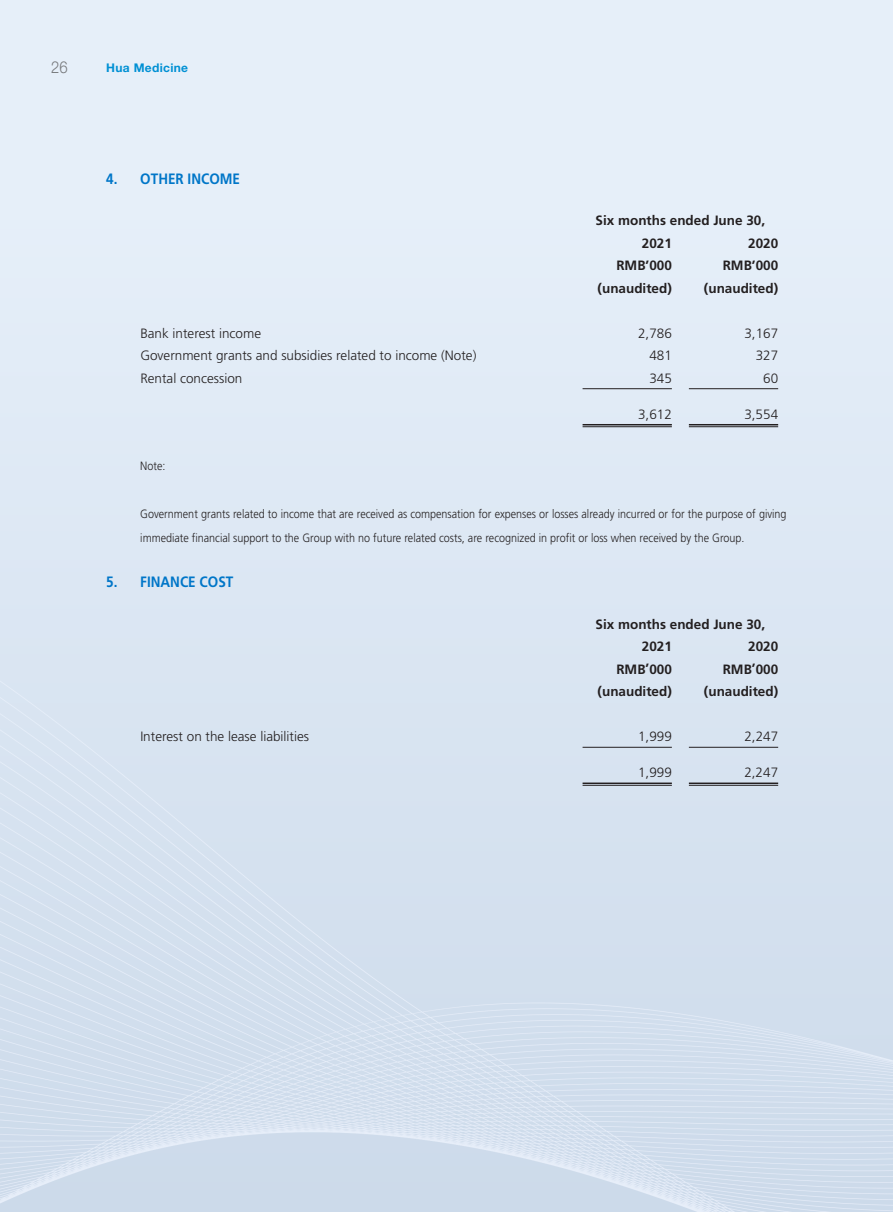
<style>
.page{position:relative;width:893px;height:1212px;background:#fff}
.page>*{position:absolute;margin:0;border:0;box-sizing:border-box;transform-origin:0 0}
.t1{font:300 16.5px "Helvetica Neue LT Std";color:#76787b;scale:.9 1}
.t2{font:700 15px "Frutiger LT Std";color:#0076c8;scale:.9 1}
.t3{font:300 13.5px "Frutiger LT Std";color:#231f20}
.t4{font:700 13.5px/22.5px "Frutiger LT Std";color:#231f20}
.t5{font:300 12px/24px "Frutiger LT Std";color:#231f20;scale:.9 1}
.t6{font:700 12px "Helvetica Neue LT Std";letter-spacing:.025em;color:#0090d4}
</style>
<div class="page">
<img style="left:0;top:0;width:893px;height:1212px">
<hr style="left:583px;top:388px;width:89px;height:1px;background:#231f20">
<hr style="left:689px;top:388px;width:89px;height:1px;background:#231f20">
<hr style="left:583px;top:424px;width:89px;height:1px;background:#231f20">
<hr style="left:583px;top:426px;width:89px;height:1px;background:#231f20">
<hr style="left:689px;top:424px;width:89px;height:1px;background:#231f20">
<hr style="left:689px;top:426px;width:89px;height:1px;background:#231f20">
<hr style="left:583px;top:747px;width:89px;height:1px;background:#231f20">
<hr style="left:689px;top:747px;width:89px;height:1px;background:#231f20">
<hr style="left:583px;top:782px;width:89px;height:2px;background:#231f20">
<hr style="left:583px;top:785px;width:89px;height:1px;background:#231f20">
<hr style="left:689px;top:782px;width:89px;height:2px;background:#231f20">
<hr style="left:689px;top:785px;width:89px;height:1px;background:#231f20">
<h1 class="t1" style="left:51px;top:57px;width:20px">26</h1>
<p class="t6" style="left:106px;top:61px;width:83px">Hua Medicine</p>
<p class="t2" style="left:106px;top:169px;width:150px">4. OTHER INCOME</p>
<p class="t4" style="left:642px;top:209px;width:125px;text-indent:-46px">Six months ended June 30,<br>2021</p>
<p class="t4" style="left:748px;top:232px;width:32px">2020</p>
<p class="t4" style="left:616px;top:254px;width:57px">RMB’000</p>
<p class="t4" style="left:723px;top:254px;width:57px">RMB’000</p>
<p class="t4" style="left:598px;top:277px;width:76px">(unaudited)</p>
<p class="t4" style="left:704px;top:277px;width:76px">(unaudited)</p>
<p class="t3" style="left:140px;top:326px;width:122px">Bank interest income</p>
<p class="t3" style="left:638px;top:326px;width:35px">2,786</p>
<p class="t3" style="left:744px;top:326px;width:35px">3,167</p>
<p class="t3" style="left:140px;top:348px;width:338px">Government grants and subsidies related to income (Note)</p>
<p class="t3" style="left:649px;top:348px;width:24px">481</p>
<p class="t3" style="left:756px;top:348px;width:24px">327</p>
<p class="t3" style="left:140px;top:371px;width:104px">Rental concession</p>
<p class="t3" style="left:649px;top:371px;width:24px">345</p>
<p class="t3" style="left:763px;top:371px;width:17px">60</p>
<p class="t3" style="left:638px;top:407px;width:35px">3,612</p>
<p class="t3" style="left:744px;top:407px;width:35px">3,554</p>
<p class="t5" style="left:140px;top:454px;width:30px">Note:</p>
<p class="t5" style="left:140px;top:502px;width:720px">Government grants related to income that are received as compensation for expenses or losses already incurred or for the purpose of giving immediate financial support to the Group with no future related costs, are recognized in profit or loss when received by the Group.</p>
<p class="t2" style="left:106px;top:573px;width:143px">5. FINANCE COST</p>
<p class="t4" style="left:642px;top:613px;width:125px;text-indent:-46px">Six months ended June 30,<br>2021</p>
<p class="t4" style="left:748px;top:635px;width:32px">2020</p>
<p class="t4" style="left:616px;top:658px;width:57px">RMB’000</p>
<p class="t4" style="left:723px;top:658px;width:57px">RMB’000</p>
<p class="t4" style="left:598px;top:680px;width:76px">(unaudited)</p>
<p class="t4" style="left:704px;top:680px;width:76px">(unaudited)</p>
<p class="t3" style="left:140px;top:729px;width:170px">Interest on the lease liabilities</p>
<p class="t3" style="left:638px;top:729px;width:35px">1,999</p>
<p class="t3" style="left:744px;top:729px;width:35px">2,247</p>
<p class="t3" style="left:638px;top:765px;width:35px">1,999</p>
<p class="t3" style="left:744px;top:765px;width:35px">2,247</p>
</div>
